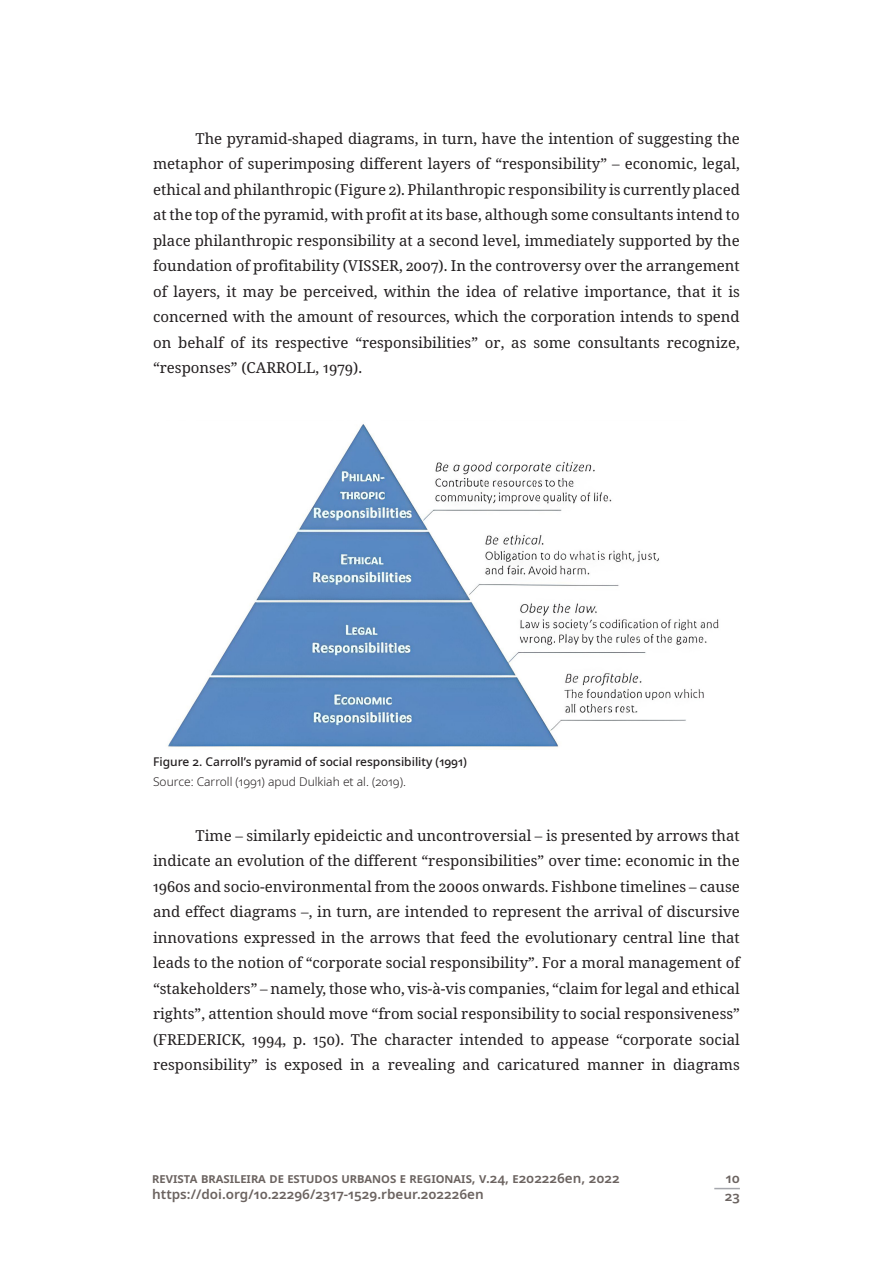
<style>
.page{position:relative;width:893px;height:1263px;background:#fff}
.page>*{position:absolute;margin:0;border:0;box-sizing:border-box;transform-origin:0 0}
.texto_nor_ant_dep{font:15px/25.5px "Noto Serif";color:#231f20;text-align:justify}
.t1{font:600 13.5px/16.5px "Noto Sans";color:#6b6360}
.titulo_tab_fig{font:500 12px "Noto Sans";color:#231f20}
.legenda_esq2{font:300 12px "Noto Sans";color:#231f20}
</style>
<div class="page">
<svg style="left:714px;top:1188px;width:26px;height:1px"></svg>
<img style="left:168px;top:424px;width:551px;height:323px">
<p class="texto_nor_ant_dep" style="left:153px;top:126px;width:588px;text-indent:43px">The pyramid-shaped diagrams, in turn, have the intention of suggesting the metaphor of superimposing different layers of “responsibility” – economic, legal, ethical and philanthropic (Figure 2). Philanthropic responsibility is currently placed at the top of the pyramid, with profit at its base, although some consultants intend to place philanthropic responsibility at a second level, immediately supported by the foundation of profitability (VISSER, 2007). In the controversy over the arrangement of layers, it may be perceived, within the idea of relative importance, that it is concerned with the amount of resources, which the corporation intends to spend on behalf of its respective “responsibilities” or, as some consultants recognize, “responses” (CARROLL, 1979).</p>
<p class="titulo_tab_fig" style="left:153px;top:753px;width:315px">Figure 2. Carroll’s pyramid of social responsibility (1991)</p>
<p class="legenda_esq2" style="left:153px;top:773px;width:255px">Source: Carroll (1991) apud Dulkiah et al. (2019).</p>
<p class="texto_nor_ant_dep" style="left:153px;top:823px;width:588px;text-indent:43px">Time – similarly epideictic and uncontroversial – is presented by arrows that indicate an evolution of the different “responsibilities” over time: economic in the 1960s and socio-environmental from the 2000s onwards. Fishbone timelines – cause and effect diagrams –, in turn, are intended to represent the arrival of discursive innovations expressed in the arrows that feed the evolutionary central line that leads to the notion of “corporate social responsibility”. For a moral management of “stakeholders” – namely, those who, vis-à-vis companies, “claim for legal and ethical rights”, attention should move “from social responsibility to social responsiveness” (FREDERICK, 1994, p. 150). The character intended to appease “corporate social responsibility” is exposed in a revealing and caricatured manner in diagrams</p>
<p class="t1" style="left:152px;top:1170px;width:469px">REVISTA BRASILEIRA DE ESTUDOS URBANOS E REGIONAIS, V.24, E202226EN, 2022<br>HTTPS://DOI.ORG/10.22296/2317-1529.RBEUR.202226EN</p>
<p class="t1" style="left:725px;top:1169px;width:17px;line-height:18.6px">10<br>23</p>
</div>
